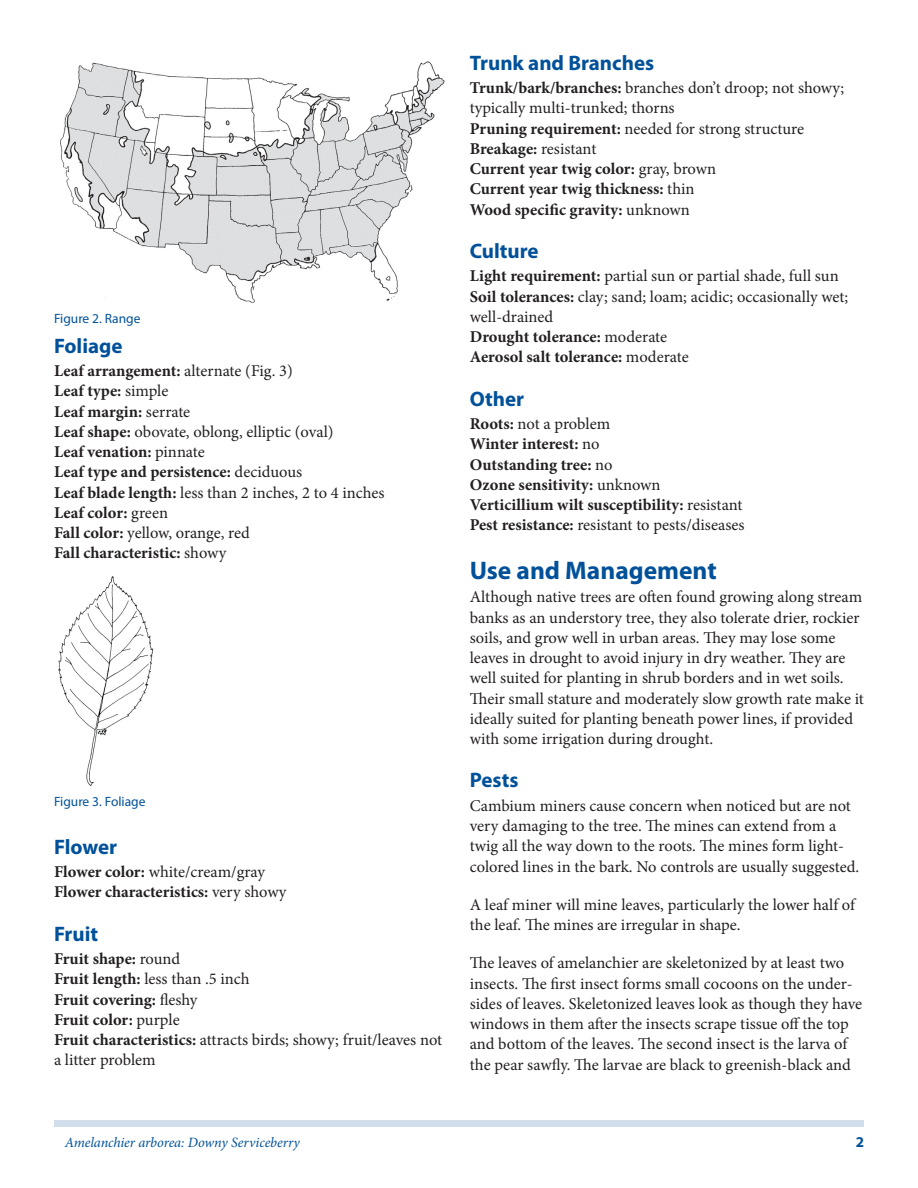
<style>
.page{position:relative;width:918px;height:1188px;background:#fff}
.page>*{position:absolute;margin:0;border:0;box-sizing:border-box;transform-origin:0 0}
.SectionHeading0{font:700 25.5px "Myriad Pro";color:#01519a}
.SectionHeading1{font:700 21px "Myriad Pro";color:#01519a}
.Paragraph{font:16.5px/20.2px "Minion Pro";color:#231f20}
.BlockParagraph{font:16.5px/20.2px "Minion Pro";color:#231f20}
.BlockParagraph-2{font:700 16.5px "Minion Pro";color:#231f20}
.Paragraph-2{font:700 16.5px "Minion Pro";color:#231f20}
.PageNumber{font:700 15px "Myriad Pro";color:#01519a}
.RunningTitleItalics{font:italic 14.25px "Minion Pro";letter-spacing:-.005em;color:#01519a}
.FigureCaption{font:13.5px "Myriad Pro";color:#01519a}
.s1{font-weight:400}
.s2{font-weight:700}
</style>
<div class="page">
<div style="left:54px;top:1120px;width:810px;height:7px;background:#d0deeb"></div>
<img style="left:60px;top:61px;width:385px;height:242px">
<img style="left:58px;top:576px;width:96px;height:210px">
<p class="FigureCaption" style="left:54px;top:310px;width:88px">Figure 2. Range</p>
<p class="SectionHeading1" style="left:54px;top:332px;width:70px">Foliage</p>
<p class="BlockParagraph-2" style="left:54px;top:359px;width:240px">Leaf arrangement: <span class="s1">alternate (Fig. 3)</span></p>
<p class="BlockParagraph-2" style="left:54px;top:380px;width:116px">Leaf type: <span class="s1">simple</span></p>
<p class="BlockParagraph-2" style="left:54px;top:400px;width:138px">Leaf margin: <span class="s1">serrate</span></p>
<p class="BlockParagraph" style="left:54px;top:422px;width:281px"><span class="s2">Leaf shape:</span> obovate, oblong, elliptic (oval)</p>
<p class="BlockParagraph-2" style="left:54px;top:440px;width:152px">Leaf venation: <span class="s1">pinnate</span></p>
<p class="BlockParagraph-2" style="left:54px;top:461px;width:250px">Leaf type and persistence: <span class="s1">deciduous</span></p>
<p class="BlockParagraph" style="left:54px;top:482px;width:332px"><span class="s2">Leaf blade length:</span> less than 2 inches, 2 to 4 inches</p>
<p class="BlockParagraph-2" style="left:54px;top:501px;width:116px">Leaf color: <span class="s1">green</span></p>
<p class="BlockParagraph" style="left:54px;top:523px;width:197px"><span class="s2">Fall color:</span> yellow, orange, red</p>
<p class="Paragraph-2" style="left:54px;top:542px;width:174px">Fall characteristic: <span class="s1">showy</span></p>
<p class="FigureCaption" style="left:54px;top:793px;width:93px">Figure 3. Foliage</p>
<p class="SectionHeading1" style="left:54px;top:833px;width:65px">Flower</p>
<p class="BlockParagraph" style="left:54px;top:862px;width:213px"><span class="s2">Flower color:</span> white/cream/gray</p>
<p class="Paragraph-2" style="left:54px;top:880px;width:234px">Flower characteristics: <span class="s1">very showy</span></p>
<p class="SectionHeading1" style="left:54px;top:920px;width:46px">Fruit</p>
<p class="BlockParagraph-2" style="left:54px;top:947px;width:128px">Fruit shape: <span class="s1">round</span></p>
<p class="BlockParagraph" style="left:54px;top:969px;width:197px"><span class="s2">Fruit length:</span> less than .5 inch</p>
<p class="BlockParagraph-2" style="left:54px;top:988px;width:145px">Fruit covering: <span class="s1">fleshy</span></p>
<p class="BlockParagraph-2" style="left:54px;top:1008px;width:127px">Fruit color: <span class="s1">purple</span></p>
<p class="Paragraph" style="left:54px;top:1030px;width:390px"><span class="s2">Fruit characteristics:</span> attracts birds; showy; fruit/leaves not a litter problem</p>
<p class="SectionHeading1" style="left:470px;top:49px;width:186px">Trunk and Branches</p>
<p class="BlockParagraph" style="left:470px;top:78px;width:376px"><span class="s2">Trunk/bark/branches:</span> branches don’t droop; not showy; typically multi-trunked; thorns</p>
<p class="BlockParagraph" style="left:470px;top:118px;width:336px"><span class="s2">Pruning requirement:</span> needed for strong structure</p>
<p class="BlockParagraph-2" style="left:470px;top:137px;width:128px">Breakage: <span class="s1">resistant</span></p>
<p class="BlockParagraph-2" style="left:470px;top:157px;width:248px">Current year twig color: <span class="s1">gray, brown</span></p>
<p class="BlockParagraph-2" style="left:470px;top:178px;width:226px">Current year twig thickness: <span class="s1">thin</span></p>
<p class="Paragraph-2" style="left:470px;top:198px;width:222px">Wood specific gravity: <span class="s1">unknown</span></p>
<p class="SectionHeading1" style="left:470px;top:237px;width:70px">Culture</p>
<p class="BlockParagraph" style="left:470px;top:266px;width:370px"><span class="s2">Light requirement:</span> partial sun or partial shade, full sun</p>
<p class="BlockParagraph" style="left:470px;top:286px;width:380px"><span class="s2">Soil tolerances:</span> clay; sand; loam; acidic; occasionally wet; well-drained</p>
<p class="BlockParagraph-2" style="left:470px;top:325px;width:199px">Drought tolerance: <span class="s1">moderate</span></p>
<p class="Paragraph-2" style="left:470px;top:346px;width:220px">Aerosol salt tolerance: <span class="s1">moderate</span></p>
<p class="SectionHeading1" style="left:470px;top:385px;width:56px">Other</p>
<p class="BlockParagraph" style="left:470px;top:414px;width:142px"><span class="s2">Roots:</span> not a problem</p>
<p class="BlockParagraph-2" style="left:470px;top:432px;width:131px">Winter interest: <span class="s1">no</span></p>
<p class="BlockParagraph-2" style="left:470px;top:453px;width:144px">Outstanding tree: <span class="s1">no</span></p>
<p class="BlockParagraph-2" style="left:470px;top:473px;width:192px">Ozone sensitivity: <span class="s1">unknown</span></p>
<p class="BlockParagraph-2" style="left:470px;top:493px;width:274px">Verticillium wilt susceptibility: <span class="s1">resistant</span></p>
<p class="Paragraph" style="left:470px;top:515px;width:276px"><span class="s2">Pest resistance:</span> resistant to pests/diseases</p>
<p class="SectionHeading0" style="left:470px;top:554px;width:248px">Use and Management</p>
<p class="Paragraph" style="left:470px;top:587px;width:396px">Although native trees are often found growing along stream banks as an understory tree, they also tolerate drier, rockier soils, and grow well in urban areas. They may lose some leaves in drought to avoid injury in dry weather. They are well suited for planting in shrub borders and in wet soils.<br>Their small stature and moderately slow growth rate make it ideally suited for planting beneath power lines, if provided with some irrigation during drought.</p>
<p class="SectionHeading1" style="left:470px;top:767px;width:50px">Pests</p>
<p class="Paragraph" style="left:470px;top:796px;width:391px">Cambium miners cause concern when noticed but are not very damaging to the tree. The mines can extend from a twig all the way down to the roots. The mines form light&shy;colored lines in the bark. No controls are usually suggested.</p>
<p class="Paragraph" style="left:470px;top:895px;width:387px">A leaf miner will mine leaves, particularly the lower half of the leaf. The mines are irregular in shape.</p>
<p class="Paragraph" style="left:470px;top:953px;width:394px">The leaves of amelanchier are skeletonized by at least two insects. The first insect forms small cocoons on the under&shy;sides of leaves. Skeletonized leaves look as though they have windows in them after the insects scrape tissue off the top and bottom of the leaves. The second insect is the larva of the pear sawfly. The larvae are black to greenish-black and</p>
<p class="RunningTitleItalics" style="left:65px;top:1133px;width:237px">Amelanchier arborea: Downy Serviceberry</p>
<p class="PageNumber" style="left:856px;top:1133px;width:10px">2</p>
</div>
